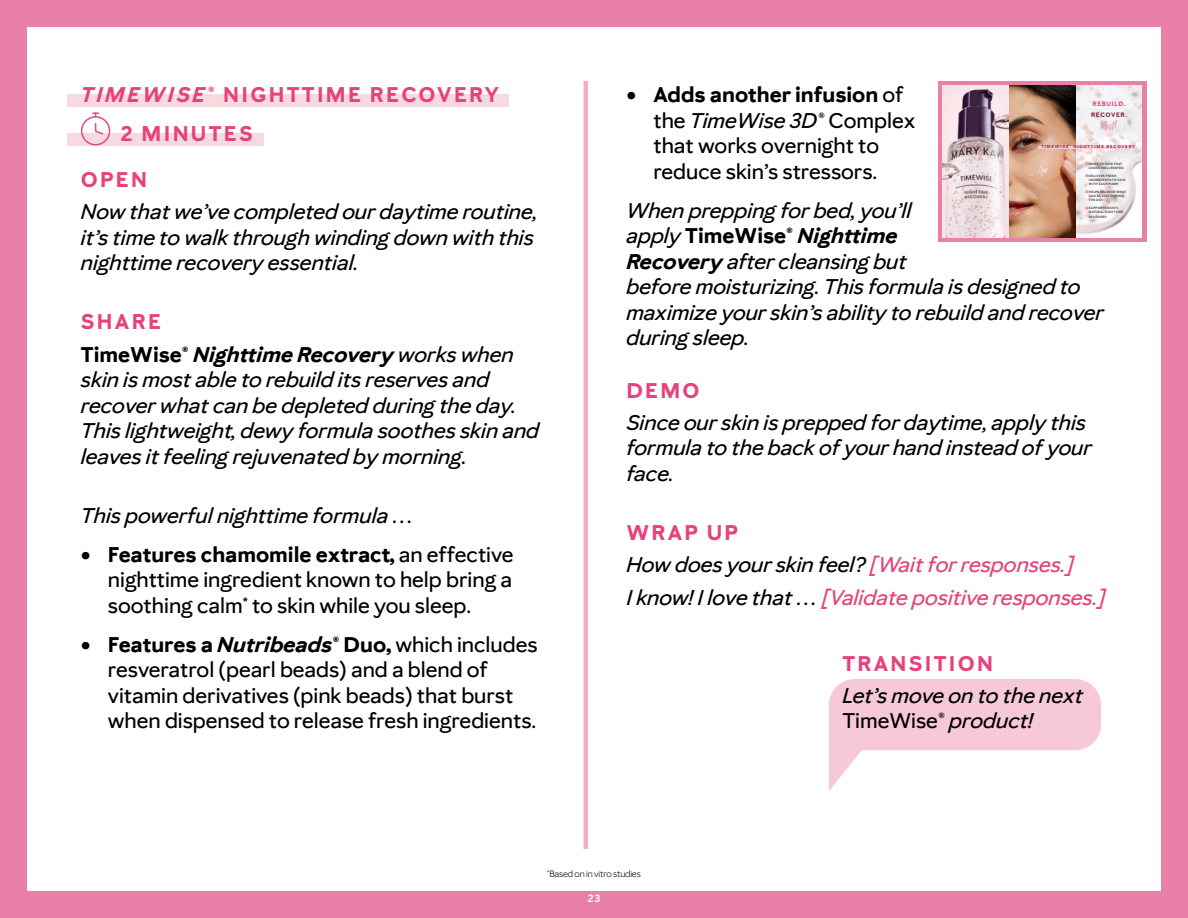
<style>
.page{position:relative;width:1188px;height:918px;background:#e980a8}
.page>*{position:absolute;margin:0;border:0;box-sizing:border-box;transform-origin:0 0}
.Script{font:italic 500 21px/25.5px "Mary Kay Sans";color:#000}
.t1{font:500 21px/25.5px "Mary Kay Sans";color:#000}
.t2{font:700 21px "Mary Kay Sans";letter-spacing:.11em;color:#e6427b}
.t3{font:italic 500 21px "Mary Kay Sans";color:#e6427b}
.t4{font:13.65px "Just Lovely";color:#e980a8}
.MASTER_PG_-_Page_Num{font:600 10.5px "Mary Kay Sans";color:#fff}
.t5{font:9px "Mary Kay Sans";letter-spacing:-.02em;color:#000}
.t6{font:700 6.3px "Mary Kay Sans";letter-spacing:.1em;color:#e74783}
.t7{font:700 6.3px "Mary Kay Sans";letter-spacing:.1em;color:#802246}
.t8{font:700 4.2px "Mary Kay Sans";letter-spacing:.2em;color:#af1f58}
.t9{font:700 3.15px/4.2px "Mary Kay Sans";letter-spacing:.03em;color:#4d4d4f}
.s1{font-style:italic}
.s2{font-weight:700;font-style:normal}
.s3{font-weight:700}
.s4{font-weight:700;font-style:italic}
.s5{color:#e6427b}
.s6{color:#000}
.s7{font-style:normal}
</style>
<div class="page">
<div style="left:27px;top:27px;width:1134px;height:864px;background:#fff"></div>
<svg style="left:938px;top:81px;width:208px;height:161px;background:#e48dab"></svg>
<img style="left:943px;top:86px;width:65px;height:151px">
<img style="left:1010px;top:86px;width:132px;height:151px">
<hr style="left:1039px;top:146px;width:98px;height:3px;background:#f4ced4">
<div style="left:829px;top:679px;width:272px;height:71px;background:#f7c8d7;border-radius:26px"></div>
<svg style="left:829px;top:729px;width:43px;height:62px"></svg>
<hr style="left:584px;top:81px;width:4px;height:768px;background:#f7aebe">
<div style="left:67px;top:94px;width:442px;height:13px;background:#f6dadf"></div>
<div style="left:67px;top:134px;width:197px;height:12px;background:#f6dadf"></div>
<div style="left:81px;top:116px;width:29px;height:30px;border:1px solid #e74783;border-radius:50%"></div>
<svg style="left:91px;top:112px;width:14px;height:23px"></svg>
<p class="t2" style="left:81px;top:82px;width:420px"><span class="s1">TIMEWISE®</span> NIGHTTIME RECOVERY</p>
<p class="t2" style="left:121px;top:121px;width:133px">2 MINUTES</p>
<p class="t2" style="left:81px;top:166px;width:68px">OPEN</p>
<p class="Script" style="left:81px;top:199px;width:458px">Now that we’ve completed our daytime routine, it’s time to walk through winding down with this nighttime recovery essential.</p>
<p class="t2" style="left:81px;top:309px;width:82px">SHARE</p>
<p class="Script" style="left:81px;top:341px;width:460px"><span class="s2">TimeWise®</span> <span class="s3">Nighttime Recovery</span> works when skin is most able to rebuild its reserves and recover what can be depleted during the day.<br>This lightweight, dewy formula soothes skin and leaves it feeling rejuvenated by morning.</p>
<p class="Script" style="left:81px;top:502px;width:334px">This powerful nighttime formula …</p>
<p class="t1" style="left:108px;top:541px;width:407px;text-align:justify;text-indent:-27px"><span class="s3">• Features chamomile extract,</span> an effective nighttime ingredient known to help bring a soothing calm<sup>*</sup> to skin while you sleep.</p>
<p class="t1" style="left:108px;top:631px;width:431px;text-indent:-27px"><span class="s3">• Features a</span> <span class="s4">Nutribeads®</span> <span class="s3">Duo,</span> which includes resveratrol (pearl beads) and a blend of vitamin derivatives (pink beads) that burst when dispensed to release fresh ingredients.</p>
<p class="t1" style="left:653px;top:82px;width:263px;text-indent:-27px"><span class="s3">• Adds another infusion</span> of the <span class="s1">TimeWise 3D®</span> Complex that works overnight to reduce skin’s stressors.</p>
<p class="Script" style="left:626px;top:197px;width:479px">When prepping for bed, you’ll<br>apply <span class="s2">TimeWise®</span> <span class="s3">Nighttime<br>Recovery</span> after cleansing but<br>before moisturizing. This formula is designed to maximize your skin’s ability to rebuild and recover during sleep.</p>
<p class="t2" style="left:626px;top:377px;width:75px">DEMO</p>
<p class="Script" style="left:626px;top:409px;width:467px">Since our skin is prepped for daytime, apply this formula to the back of your hand instead of your face.</p>
<p class="t6" style="left:1092px;top:100px;width:35px">REBUILD.</p>
<p class="t7" style="left:1091px;top:111px;width:37px">RECOVER.</p>
<p class="t4" style="left:1101px;top:118px;width:18px">Rest!</p>
<p class="t9" style="left:1089px;top:162px;width:37px">WAKE TO SKIN THAT<br>LOOKS WELL-RESTED.</p>
<p class="t9" style="left:1089px;top:174px;width:38px">DELIVERS FRESH<br>INGREDIENTS TO SKIN<br>WITH EACH PUMP.</p>
<p class="t9" style="left:1089px;top:190px;width:39px">HELPS RECOVER WHAT<br>CAN BE LOST DURING<br>THE DAY.</p>
<p class="t9" style="left:1089px;top:206px;width:36px">SUPPORTS SKIN’S<br>NATURAL NIGHTTIME<br>RECOVERY.</p>
<p class="t8" style="left:1041px;top:143px;width:95px"><span class="s1">TIMEWISE</span>® NIGHTTIME RECOVERY</p>
<p class="t2" style="left:626px;top:520px;width:113px">WRAP UP</p>
<p class="Script" style="left:626px;top:552px;width:449px">How does your skin feel? <span class="s5">[Wait for responses.]</span></p>
<p class="t3" style="left:626px;top:584px;width:481px"><span class="s6">I know! I love that …</span> [Validate positive responses.]</p>
<p class="t2" style="left:842px;top:650px;width:152px">TRANSITION</p>
<p class="Script" style="left:842px;top:682px;width:242px">Let’s move on to the next<br><span class="s7">TimeWise®</span> product!</p>
<p class="t5" style="left:547px;top:869px;width:95px"><sup>*</sup>Based on in vitro studies</p>
<p class="MASTER_PG_-_Page_Num" style="left:588px;top:891px;width:14px">23</p>
</div>
